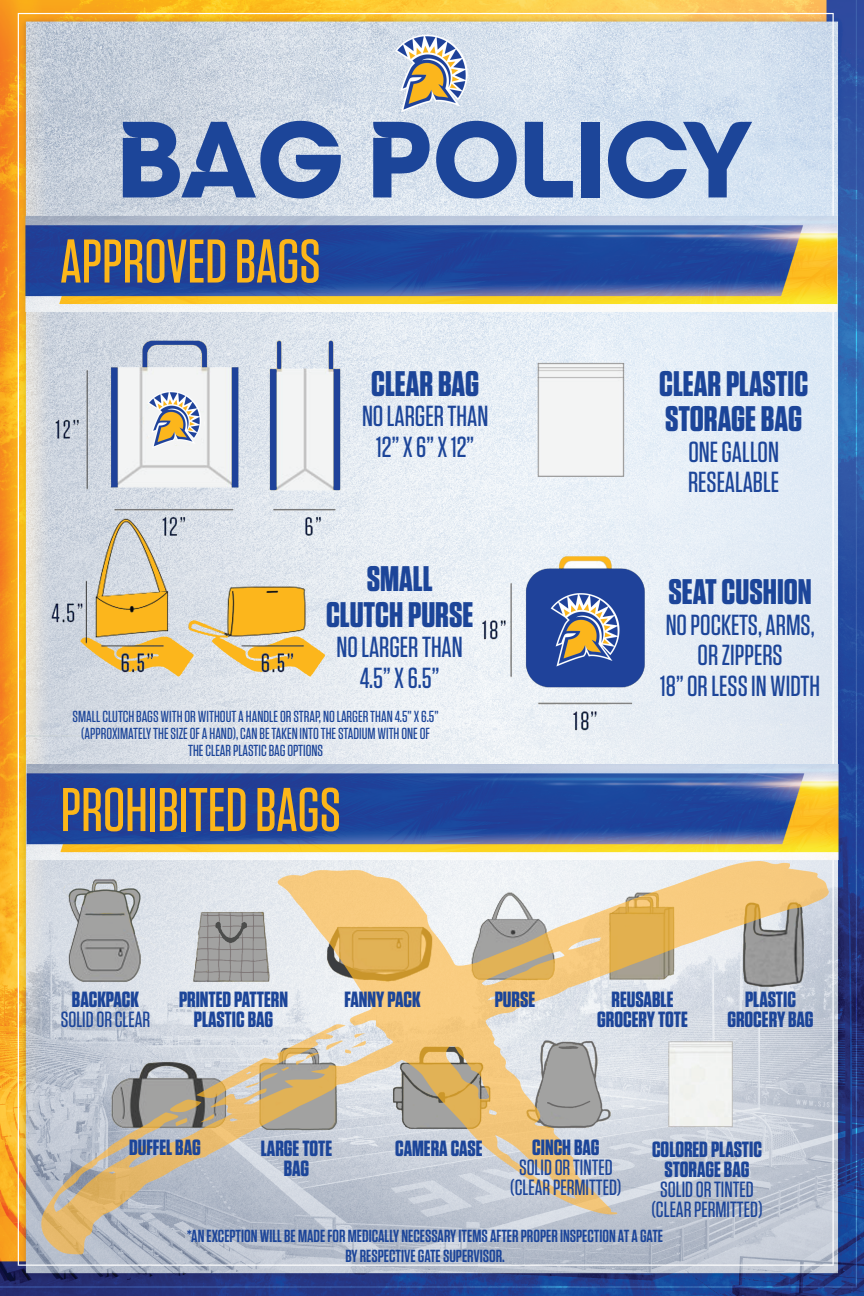
<style>
.page{position:relative;width:864px;height:1296px;background:#fff}
.page>*{position:absolute;margin:0;border:0;box-sizing:border-box;transform-origin:0 0}
.t1{font:102.5px "SJSU Pride AP Bold 370";color:#1c4599}
.t2{font:500 61.5px "Tungsten";color:#fcb619}
.t3{font:700 35.5px/35.5px "Tungsten";color:#1c4599}
.t4{font:500 29px/30.5px "Tungsten";color:#1c4599;text-align:center}
.t5{font:700 22px/20px "Tungsten";color:#1c4599;text-align:center}
.t6{font:500 22px/20px "Tungsten";color:#1c4599;text-align:center}
.t7{font:600 17.5px/20px "Tungsten";color:#1c4599;text-align:center}
.t8{font:500 16px/17px "Tungsten";color:#1c4599;text-align:center}
</style>
<div class="page">
<img style="left:0;top:0;width:864px;height:1296px">
<h1 class="t1" style="left:117px;top:113px;width:637px">BAG POLICY</h1>
<h2 class="t2" style="left:60px;top:229px;width:262px">APPROVED BAGS</h2>
<h3 class="t3" style="left:371px;top:367px;width:110px">CLEAR BAG</h3>
<h3 class="t4" style="left:362px;top:401px;width:128px">NO LARGER THAN<br>12” X 6” X 12”</h3>
<h3 class="t3" style="left:326px;top:562px;width:149px;text-align:center">SMALL<br>CLUTCH PURSE</h3>
<h3 class="t4" style="left:337px;top:632px;width:128px">NO LARGER THAN<br>4.5” X 6.5”</h3>
<p class="t8" style="left:73px;top:708px;width:368px">SMALL CLUTCH BAGS WITH OR WITHOUT A HANDLE OR STRAP, NO LARGER THAN 4.5” X 6.5” (APPROXIMATELY THE SIZE OF A HAND), CAN BE TAKEN INTO THE STADIUM WITH ONE OF<br>THE CLEAR PLASTIC BAG OPTIONS</p>
<h2 class="t2" style="left:61px;top:778px;width:282px">PROHIBITED BAGS</h2>
<h3 class="t3" style="left:659px;top:367px;width:151px">CLEAR PLASTIC<br>STORAGE BAG</h3>
<h3 class="t4" style="left:688px;top:437px;width:93px;text-align:left">ONE GALLON<br>RESEALABLE</h3>
<h3 class="t3" style="left:669px;top:575px;width:145px">SEAT CUSHION</h3>
<h3 class="t4" style="left:660px;top:610px;width:162px">NO POCKETS, ARMS,<br>OR ZIPPERS<br>18” OR LESS IN WIDTH</h3>
<h3 class="t5" style="left:72px;top:990px;width:69px">BACKPACK</h3>
<h3 class="t6" style="left:61px;top:1010px;width:91px">SOLID OR CLEAR</h3>
<h3 class="t5" style="left:179px;top:990px;width:110px">PRINTED PATTERN<br>PLASTIC BAG</h3>
<h3 class="t5" style="left:344px;top:990px;width:78px">FANNY PACK</h3>
<h3 class="t5" style="left:495px;top:990px;width:42px">PURSE</h3>
<h3 class="t5" style="left:597px;top:990px;width:92px">REUSABLE<br>GROCERY TOTE</h3>
<h3 class="t5" style="left:727px;top:990px;width:88px">PLASTIC<br>GROCERY BAG</h3>
<h3 class="t5" style="left:129px;top:1138px;width:73px">DUFFEL BAG</h3>
<h3 class="t5" style="left:261px;top:1139px;width:73px">LARGE TOTE<br>BAG</h3>
<h3 class="t5" style="left:395px;top:1139px;width:89px">CAMERA CASE</h3>
<h3 class="t5" style="left:532px;top:1138px;width:69px">CINCH BAG</h3>
<h3 class="t5" style="left:652px;top:1140px;width:111px">COLORED PLASTIC<br>STORAGE BAG</h3>
<h3 class="t6" style="left:651px;top:1179px;width:113px">SOLID OR TINTED (CLEAR PERMITTED)</h3>
<p class="t7" style="left:187px;top:1227px;width:477px">*AN EXCEPTION WILL BE MADE FOR MEDICALLY NECESSARY ITEMS AFTER PROPER INSPECTION AT A GATE<br>BY RESPECTIVE GATE SUPERVISOR.</p>
<h3 class="t6" style="left:510px;top:1158px;width:113px">SOLID OR TINTED (CLEAR PERMITTED)</h3>
</div>
